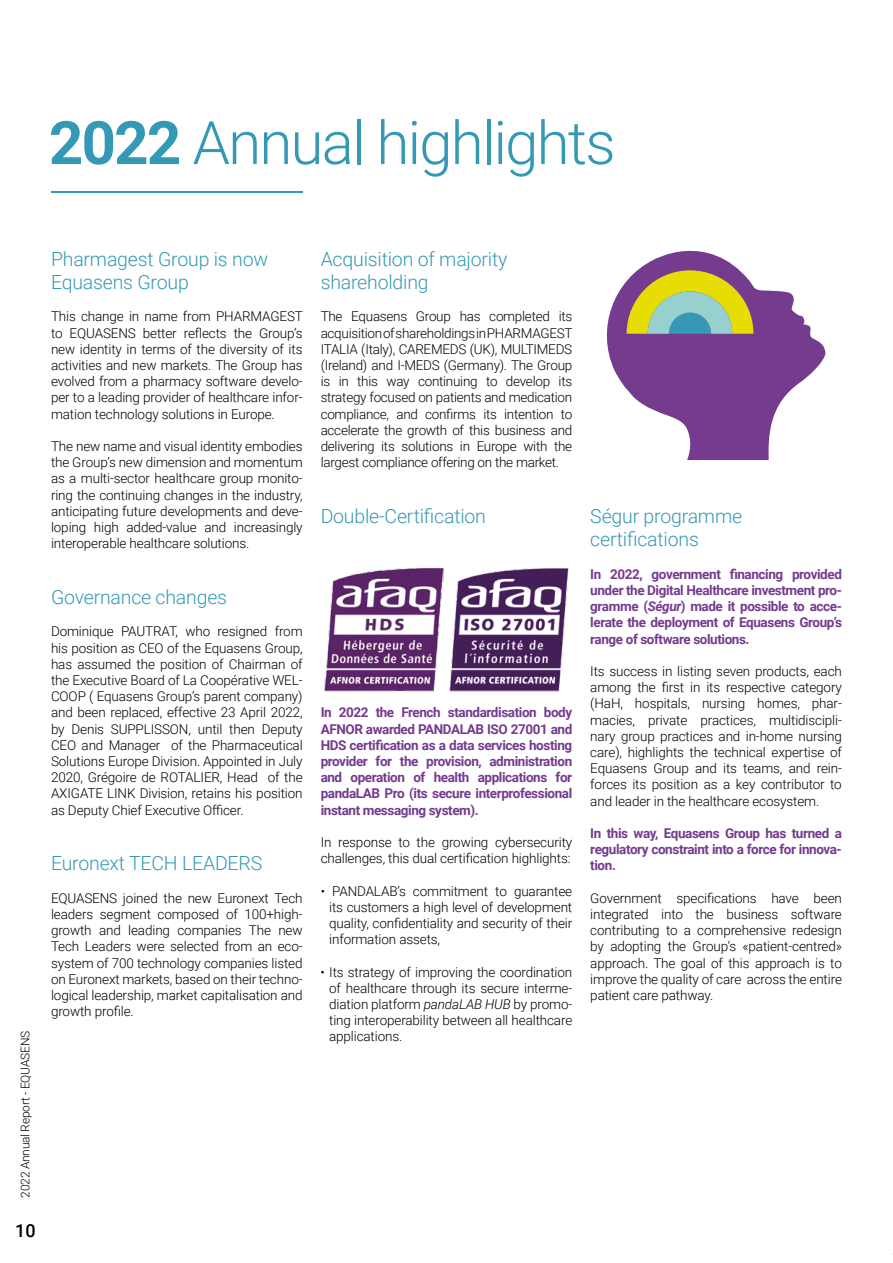
<style>
.page{position:relative;width:893px;height:1263px;background:#fff}
.page>*{position:absolute;margin:0;border:0;box-sizing:border-box;transform-origin:0 0}
.t1{font:300 60px "Roboto";letter-spacing:-.03em;color:#3499b5}
.t2{font:300 19.5px/23.4px "Roboto";letter-spacing:-.01em;color:#3599b4}
.t3{font:500 18px "Roboto";color:#000}
.t4{font:300 13.5px/16.2px "Roboto";letter-spacing:-.01em;color:#000;text-align:justify}
.t5{font:700 13.5px/16.2px "Roboto";letter-spacing:-.03em;color:#743b8f;text-align:justify}
.t6{font:300 12px "Roboto";letter-spacing:-.02em;color:#000}
.s1{font-weight:700}
.s2{font-style:italic}
</style>
<div class="page">
<svg style="left:606px;top:250px;width:220px;height:210px;fill:#743b8f"></svg>
<svg style="left:627px;top:270px;width:126px;height:65px;background:#aab268"></svg>
<hr style="left:51px;top:191px;width:252px;height:2px;background:#3499b5">
<img style="left:324px;top:568px;width:245px;height:124px">
<h1 class="t1" style="left:49px;top:101px;width:568px"><span class="s1">2022</span> Annual highlights</h1>
<p class="t6" style="left:17px;top:1197px;width:168px;rotate:-90deg">2022 Annual Report - EQUASENS</p>
<h3 class="t3" style="left:15px;top:1218px;width:22px">10</h3>
<h2 class="t2" style="left:51px;top:246px;width:219px">Pharmagest Group is now<br>Equasens Group</h2>
<p class="t4" style="left:51px;top:308px;width:253px">This change in name from PHARMAGEST to EQUASENS better reflects the Group’s new identity in terms of the diversity of its activities and new markets. The Group has evolved from a pharmacy software develo&shy;per to a leading provider of healthcare infor&shy;mation technology solutions in Europe.</p>
<p class="t4" style="left:51px;top:437px;width:253px">The new name and visual identity embodies the Group’s new dimension and momentum as a multi-sector healthcare group monito&shy;ring the continuing changes in the industry, anticipating future developments and deve&shy;loping high added-value and increasingly interoperable healthcare solutions.</p>
<h2 class="t2" style="left:51px;top:585px;width:178px">Governance changes</h2>
<p class="t4" style="left:51px;top:623px;width:253px">Dominique PAUTRAT, who resigned from his position as CEO of the Equasens Group, has assumed the position of Chairman of the Executive Board of La Coopérative WEL-COOP ( Equasens Group’s parent company) and been replaced, effective 23 April 2022, by Denis SUPPLISSON, until then Deputy CEO and Manager of the Pharmaceutical Solutions Europe Division. Appointed in July 2020, Grégoire de ROTALIER, Head of the AXIGATE LINK Division, retains his position as Deputy Chief Executive Officer.</p>
<h2 class="t2" style="left:51px;top:851px;width:213px">Euronext TECH LEADERS</h2>
<p class="t4" style="left:51px;top:889px;width:253px">EQUASENS joined the new Euronext Tech leaders segment composed of 100+high&shy;growth and leading companies The new Tech Leaders were selected from an eco&shy;system of 700 technology companies listed on Euronext markets, based on their techno&shy;logical leadership, market capitalisation and growth profile.</p>
<h2 class="t2" style="left:321px;top:246px;width:188px">Acquisition of majority shareholding</h2>
<p class="t4" style="left:321px;top:308px;width:253px">The Equasens Group has completed its acquisition of shareholdings in PHARMAGEST ITALIA (Italy), CAREMEDS (UK), MULTIMEDS (Ireland) and I-MEDS (Germany). The Group is in this way continuing to develop its strategy focused on patients and medication compliance, and confirms its intention to accelerate the growth of this business and delivering its solutions in Europe with the largest compliance offering on the market.</p>
<h2 class="t2" style="left:321px;top:504px;width:167px">Double-Certification</h2>
<p class="t5" style="left:321px;top:704px;width:253px">In 2022 the French standardisation body AFNOR awarded PANDALAB ISO 27001 and HDS certification as a data services hosting provider for the provision, administration and operation of health applications for pandaLAB Pro (its secure interprofessional instant messaging system).</p>
<p class="t4" style="left:321px;top:833px;width:253px">In response to the growing cybersecurity challenges, this dual certification highlights:</p>
<p class="t4" style="left:329px;top:882px;width:245px;text-indent:-8px">• PANDALAB’s commitment to guarantee its customers a high level of development quality, confidentiality and security of their information assets,</p>
<p class="t4" style="left:329px;top:963px;width:245px;text-indent:-9px">• Its strategy of improving the coordination of healthcare through its secure interme&shy;diation platform <span class="s2">pandaLAB HUB</span> by promo&shy;ting interoperability between all healthcare applications.</p>
<h2 class="t2" style="left:590px;top:504px;width:153px">Ségur programme certifications</h2>
<p class="t5" style="left:590px;top:565px;width:253px">In 2022, government financing provided under the Digital Healthcare investment pro&shy;gramme (<span class="s2">Ségur</span>) made it possible to acce&shy;lerate the deployment of Equasens Group’s range of software solutions.</p>
<p class="t4" style="left:590px;top:663px;width:253px">Its success in listing seven products, each among the first in its respective category (HaH, hospitals, nursing homes, phar&shy;macies, private practices, multidiscipli&shy;nary group practices and in-home nursing care), highlights the technical expertise of Equasens Group and its teams, and rein&shy;forces its position as a key contributor to and leader in the healthcare ecosystem.</p>
<p class="t5" style="left:590px;top:825px;width:253px">In this way, Equasens Group has turned a regulatory constraint into a force for innova&shy;tion.</p>
<p class="t4" style="left:590px;top:889px;width:253px">Government specifications have been integrated into the business software contributing to a comprehensive redesign by adopting the Group’s «patient-centred» approach. The goal of this approach is to improve the quality of care across the entire patient care pathway.</p>
</div>
